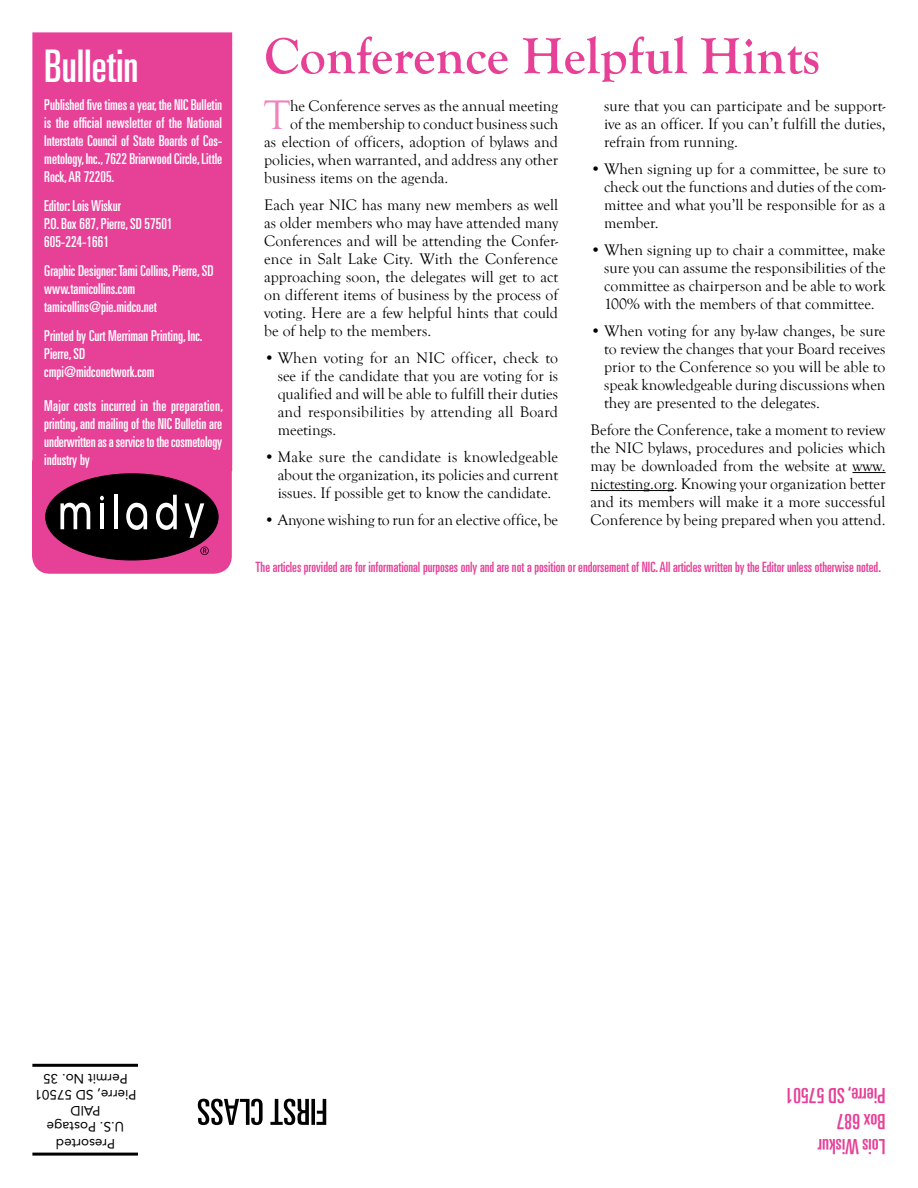
<style>
.page{position:relative;width:918px;height:1188px;background:#fff}
.page>*{position:absolute;margin:0;border:0;box-sizing:border-box;transform-origin:0 0}
.t1{font:700 52.5px "Goudy Old Style T";color:#e64097}
.t2{font:ultra-condensed 45px "Univers";color:#fff}
.t3{font:42.45px "Goudy Old Style T";color:#ef83bb}
.t4{font:ultra-condensed 21px/25.2px "Univers";color:#e64097}
.t5{font:15.75px/18px "Goudy Old Style T";color:#000;text-align:justify}
.t6{font:ultra-condensed 15px/18px "Univers";color:#fff}
.t7{font:ultra-condensed 14.25px "Univers";color:#e64097}
.t8{font:13.5px/16.2px "Avenir";color:#000;text-align:center}
</style>
<div class="page">
<div style="left:32px;top:32px;width:200px;height:542px;background:#e64097"></div>
<hr style="left:32px;top:1064px;width:106px;height:3px;background:#000">
<hr style="left:32px;top:1153px;width:106px;height:3px;background:#000">
<svg style="left:198px;top:1099px;width:128px;height:26px"></svg>
<div style="left:46px;top:474px;width:172px;height:86px;background:#000;border-radius:50%"></div>
<svg style="left:60px;top:503px;width:30px;height:26px"></svg>
<hr style="left:114px;top:495px;width:3px;height:34px;background:#fff">
<svg style="left:126px;top:503px;width:21px;height:27px"></svg>
<svg style="left:156px;top:495px;width:21px;height:35px"></svg>
<svg style="left:185px;top:503px;width:19px;height:35px"></svg>
<hr style="left:100px;top:503px;width:4px;height:26px;background:#fff">
<svg style="left:100px;top:496px;width:4px;height:4px"></svg>
<svg style="left:200px;top:547px;width:9px;height:8px"></svg>
<hr style="left:853px;top:472px;width:33px;height:1px;background:#000">
<hr style="left:591px;top:490px;width:83px;height:1px;background:#000">
<h2 class="t2" style="left:44px;top:40px;width:96px">Bulletin</h2>
<p class="t6" style="left:44px;top:96px;width:180px;text-align:justify">Published five times a year, the NIC Bulletin is the official newsletter of the National Interstate Council of State Boards of Cos&shy;metology, Inc., 7622 Briarwood Circle, Little Rock, AR 72205.</p>
<p class="t6" style="left:44px;top:197px;width:130px">Editor: Lois Wiskur<br>P.O. Box 687, Pierre, SD 57501<br>605-224-1661</p>
<p class="t6" style="left:44px;top:262px;width:171px">Graphic Designer: Tami Collins, Pierre, SD www.tamicollins.com tamicollins@pie.midco.net</p>
<p class="t6" style="left:44px;top:326px;width:160px">Printed by Curt Merriman Printing, Inc.<br>Pierre, SD<br>cmpi@midconetwork.com</p>
<p class="t6" style="left:44px;top:397px;width:180px;text-align:justify">Major costs incurred in the preparation, printing, and mailing of the NIC Bulletin are underwritten as a service to the cosmetology industry by</p>
<h1 class="t1" style="left:264px;top:27px;width:557px">Conference Helpful Hints</h1>
<h3 class="t3" style="left:264px;top:92px;width:27px">T</h3>
<p class="t5" style="left:290px;top:98px;width:270px">he Conference serves as the annual meeting</p>
<p class="t5" style="left:290px;top:116px;width:270px">of the membership to conduct business such</p>
<p class="t5" style="left:264px;top:134px;width:295px">as election of officers, adoption of bylaws and</p>
<p class="t5" style="left:264px;top:152px;width:295px">policies, when warranted, and address any other</p>
<p class="t5" style="left:264px;top:170px;width:186px">business items on the agenda.</p>
<p class="t5" style="left:264px;top:196px;width:296px">Each year NIC has many new members as well as older members who may have attended many Conferences and will be attending the Confer&shy;ence in Salt Lake City. With the Conference approaching soon, the delegates will get to act on different items of business by the process of voting. Here are a few helpful hints that could be of help to the members.</p>
<p class="t5" style="left:278px;top:349px;width:282px;text-indent:-13px">• When voting for an NIC officer, check to see if the candidate that you are voting for is qualified and will be able to fulfill their duties and responsibilities by attending all Board meetings.</p>
<p class="t5" style="left:278px;top:448px;width:282px;text-indent:-13px">• Make sure the candidate is knowledgeable about the organization, its policies and current issues. If possible get to know the candidate.</p>
<p class="t5" style="left:264px;top:511px;width:295px">• Anyone wishing to run for an elective office, be</p>
<p class="t5" style="left:604px;top:98px;width:283px">sure that you can participate and be support&shy;ive as an officer. If you can’t fulfill the duties, refrain from running.</p>
<p class="t5" style="left:604px;top:160px;width:283px;text-indent:-13px">• When signing up for a committee, be sure to check out the functions and duties of the com&shy;mittee and what you’ll be responsible for as a member.</p>
<p class="t5" style="left:604px;top:241px;width:283px;text-indent:-13px">• When signing up to chair a committee, make sure you can assume the responsibilities of the committee as chairperson and be able to work 100% with the members of that committee.</p>
<p class="t5" style="left:604px;top:322px;width:283px;text-indent:-13px">• When voting for any by-law changes, be sure to review the changes that your Board receives prior to the Conference so you will be able to speak knowledgeable during discussions when they are presented to the delegates.</p>
<p class="t5" style="left:591px;top:421px;width:296px">Before the Conference, take a moment to review the NIC bylaws, procedures and policies which may be downloaded from the website at www. nictesting.org. Knowing your organization better and its members will make it a more successful Conference by being prepared when you attend.</p>
<p class="t7" style="left:256px;top:559px;width:627px">The articles provided are for informational purposes only and are not a position or endorsement of NIC. All articles written by the Editor unless otherwise noted.</p>
<p class="t8" style="left:136px;top:1151px;width:103px;rotate:-180deg">Presorted<br>U.S. Postage<br>PAID<br>Pierre, SD 57501<br>Permit No. 35</p>
<h3 class="t4" style="left:886px;top:1159px;width:102px;rotate:-180deg">Lois Wiskur<br>Box 687<br>Pierre, SD 57501</h3>
</div>
